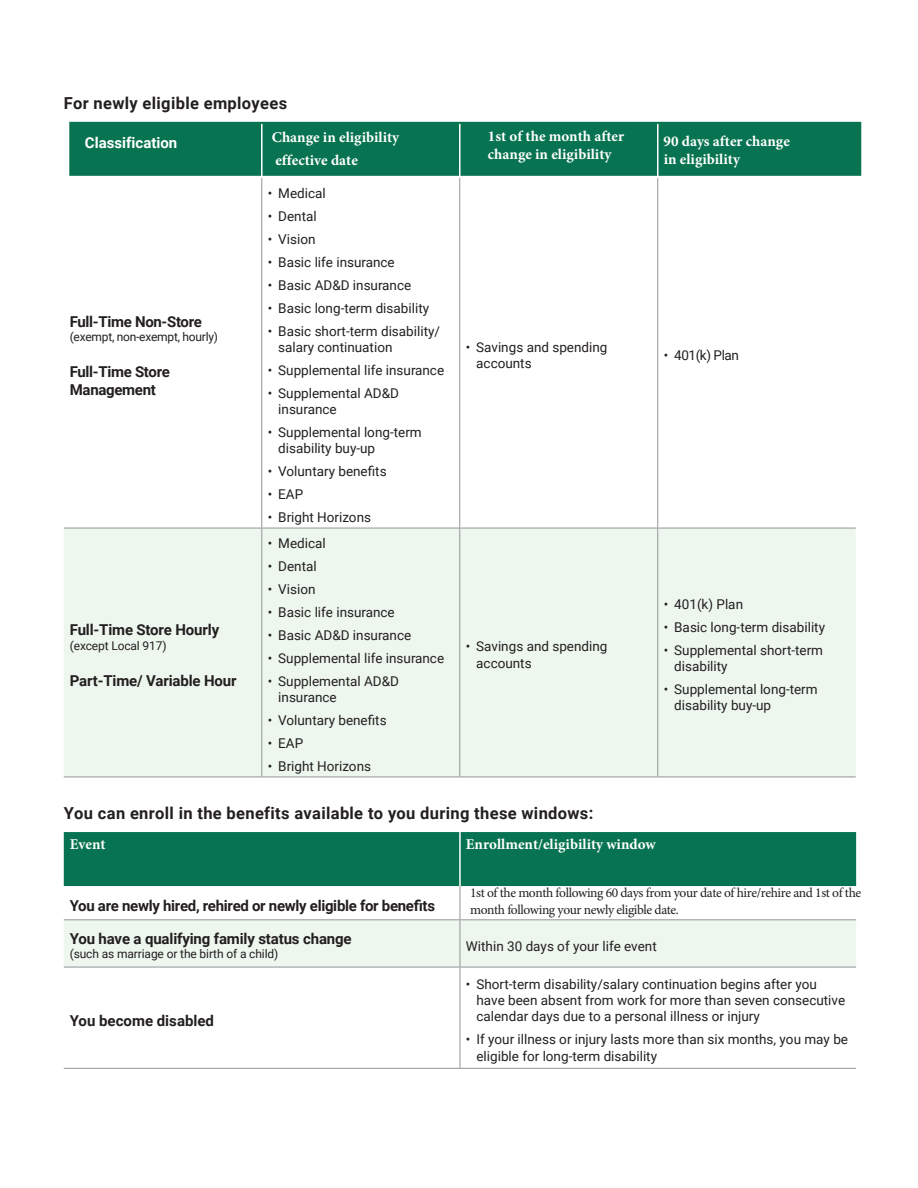
<style>
.page{position:relative;width:918px;height:1188px;background:#fff}
.page>*{position:absolute;margin:0;border:0;box-sizing:border-box;transform-origin:0 0}
.t1{font:700 16.5px "Roboto";letter-spacing:.02em;color:#231f20}
.t2{font:700 15px/18px "Roboto";letter-spacing:-.02em;color:#231f20}
.t3{font:700 15px/18px "Minion Pro";color:#fff}
.t4{font:700 15px "Roboto";color:#231f20}
.t5{font:700 15px "Roboto";color:#fff}
.Table_Bullets{font:13.5px/16.2px "Roboto";color:#231f20}
.Table_Bullets-2{font:13.5px/16.2px "Minion Pro";letter-spacing:-.03em;color:#231f20}
.t6{font:12px "Roboto";letter-spacing:-.01em;color:#231f20}
</style>
<div class="page">
<div style="left:69px;top:122px;width:792px;height:54px;background:#077350"></div>
<div style="left:64px;top:529px;width:792px;height:248px;background:#edf7ee"></div>
<hr style="left:261px;top:178px;width:1px;height:350px;background:#939598">
<hr style="left:459px;top:178px;width:1px;height:350px;background:#939598">
<hr style="left:657px;top:178px;width:1px;height:350px;background:#939598">
<hr style="left:64px;top:528px;width:198px;height:1px;background:#939598">
<hr style="left:262px;top:528px;width:198px;height:1px;background:#939598">
<hr style="left:261px;top:528px;width:1px;height:249px;background:#939598">
<hr style="left:460px;top:528px;width:198px;height:1px;background:#939598">
<hr style="left:459px;top:528px;width:1px;height:249px;background:#939598">
<hr style="left:658px;top:528px;width:198px;height:1px;background:#939598">
<hr style="left:657px;top:528px;width:1px;height:249px;background:#939598">
<hr style="left:64px;top:777px;width:198px;height:1px;background:#939598">
<hr style="left:262px;top:777px;width:198px;height:1px;background:#939598">
<hr style="left:460px;top:777px;width:198px;height:1px;background:#939598">
<hr style="left:658px;top:777px;width:198px;height:1px;background:#939598">
<hr style="left:459px;top:124px;width:2px;height:54px;background:#fff">
<hr style="left:657px;top:124px;width:2px;height:54px;background:#fff">
<hr style="left:261px;top:124px;width:2px;height:54px;background:#fff">
<div style="left:64px;top:832px;width:792px;height:54px;background:#077350"></div>
<div style="left:64px;top:920px;width:792px;height:47px;background:#edf7ee"></div>
<svg style="left:64px;top:968px;width:792px;height:100px"></svg>
<hr style="left:460px;top:886px;width:1px;height:33px;background:#939598">
<hr style="left:64px;top:919px;width:396px;height:1px;background:#939598">
<hr style="left:460px;top:919px;width:396px;height:1px;background:#939598">
<hr style="left:460px;top:920px;width:1px;height:47px;background:#939598">
<hr style="left:64px;top:967px;width:396px;height:1px;background:#939598">
<hr style="left:460px;top:967px;width:396px;height:1px;background:#939598">
<hr style="left:460px;top:967px;width:1px;height:101px;background:#939598">
<hr style="left:64px;top:1068px;width:396px;height:1px;background:#939598">
<hr style="left:460px;top:1068px;width:396px;height:1px;background:#939598">
<hr style="left:459px;top:832px;width:2px;height:54px;background:#fff">
<p class="t1" style="left:64px;top:92px;width:225px">For newly eligible employees</p>
<p class="t5" style="left:85px;top:132px;width:94px">Classification</p>
<p class="t3" style="left:272px;top:126px;width:129px;line-height:23px">Change in eligibility effective date</p>
<p class="t3" style="left:488px;top:127px;width:138px">1st of the month after change in eligibility</p>
<p class="t3" style="left:664px;top:132px;width:128px">90 days after change in eligibility</p>
<p class="t2" style="left:70px;top:312px;width:134px">Full-Time Non-Store</p>
<p class="t6" style="left:70px;top:328px;width:150px">(exempt, non-exempt, hourly)</p>
<p class="t2" style="left:70px;top:362px;width:102px">Full-Time Store<br>Management</p>
<p class="t2" style="left:70px;top:620px;width:151px">Full-Time Store Hourly</p>
<p class="t6" style="left:70px;top:637px;width:98px">(except Local 917)</p>
<p class="t2" style="left:70px;top:671px;width:168px">Part-Time/ Variable Hour</p>
<p class="Table_Bullets" style="left:268px;top:185px;width:60px">• Medical</p>
<p class="Table_Bullets" style="left:268px;top:208px;width:50px">• Dental</p>
<p class="Table_Bullets" style="left:268px;top:231px;width:49px">• Vision</p>
<p class="Table_Bullets" style="left:268px;top:253px;width:128px">• Basic life insurance</p>
<p class="Table_Bullets" style="left:268px;top:276px;width:145px">• Basic AD&amp;D insurance</p>
<p class="Table_Bullets" style="left:268px;top:299px;width:163px">• Basic long-term disability</p>
<p class="Table_Bullets" style="left:278px;top:322px;width:163px;text-indent:-10px">• Basic short-term disability/ salary continuation</p>
<p class="Table_Bullets" style="left:268px;top:361px;width:178px">• Supplemental life insurance</p>
<p class="Table_Bullets" style="left:278px;top:384px;width:122px;text-indent:-11px">• Supplemental AD&amp;D insurance</p>
<p class="Table_Bullets" style="left:278px;top:424px;width:145px;text-indent:-11px">• Supplemental long-term disability buy-up</p>
<p class="Table_Bullets" style="left:268px;top:463px;width:120px">• Voluntary benefits</p>
<p class="Table_Bullets" style="left:268px;top:486px;width:37px">• EAP</p>
<p class="Table_Bullets" style="left:268px;top:509px;width:105px">• Bright Horizons</p>
<p class="Table_Bullets" style="left:268px;top:535px;width:60px">• Medical</p>
<p class="Table_Bullets" style="left:268px;top:558px;width:50px">• Dental</p>
<p class="Table_Bullets" style="left:268px;top:581px;width:49px">• Vision</p>
<p class="Table_Bullets" style="left:268px;top:604px;width:128px">• Basic life insurance</p>
<p class="Table_Bullets" style="left:268px;top:627px;width:145px">• Basic AD&amp;D insurance</p>
<p class="Table_Bullets" style="left:268px;top:650px;width:178px">• Supplemental life insurance</p>
<p class="Table_Bullets" style="left:278px;top:672px;width:122px;text-indent:-11px">• Supplemental AD&amp;D insurance</p>
<p class="Table_Bullets" style="left:268px;top:712px;width:120px">• Voluntary benefits</p>
<p class="Table_Bullets" style="left:268px;top:735px;width:37px">• EAP</p>
<p class="Table_Bullets" style="left:268px;top:758px;width:105px">• Bright Horizons</p>
<p class="Table_Bullets" style="left:476px;top:339px;width:133px;text-indent:-10px">• Savings and spending accounts</p>
<p class="Table_Bullets" style="left:664px;top:347px;width:77px">• 401(k) Plan</p>
<p class="Table_Bullets" style="left:476px;top:638px;width:133px;text-indent:-10px">• Savings and spending accounts</p>
<p class="Table_Bullets" style="left:664px;top:596px;width:81px">• 401(k) Plan</p>
<p class="Table_Bullets" style="left:664px;top:618px;width:163px">• Basic long-term disability</p>
<p class="Table_Bullets" style="left:674px;top:641px;width:150px;text-indent:-10px">• Supplemental short-term disability</p>
<p class="Table_Bullets" style="left:674px;top:681px;width:145px;text-indent:-10px">• Supplemental long-term disability buy-up</p>
<p class="t1" style="left:64px;top:802px;width:531px">You can enroll in the benefits available to you during these windows:</p>
<p class="t3" style="left:70px;top:835px;width:37px">Event</p>
<p class="t3" style="left:466px;top:835px;width:191px">Enrollment/eligibility window</p>
<p class="t2" style="left:70px;top:896px;width:367px">You are newly hired, rehired or newly eligible for benefits</p>
<p class="Table_Bullets-2" style="left:470px;top:885px;width:393px">1st of the month following 60 days from your date of hire/rehire and 1st of the month following your newly eligible date.</p>
<p class="t2" style="left:70px;top:929px;width:283px">You have a qualifying family status change</p>
<p class="t6" style="left:70px;top:946px;width:210px">(such as marriage or the birth of a child)</p>
<p class="Table_Bullets" style="left:466px;top:937px;width:192px">Within 30 days of your life event</p>
<p class="t4" style="left:70px;top:1010px;width:146px">You become disabled</p>
<p class="Table_Bullets" style="left:476px;top:976px;width:370px;text-indent:-10px">• Short-term disability/salary continuation begins after you have been absent from work for more than seven consecutive calendar days due to a personal illness or injury</p>
<p class="Table_Bullets" style="left:476px;top:1031px;width:373px;text-indent:-10px">• If your illness or injury lasts more than six months, you may be eligible for long-term disability</p>
</div>
